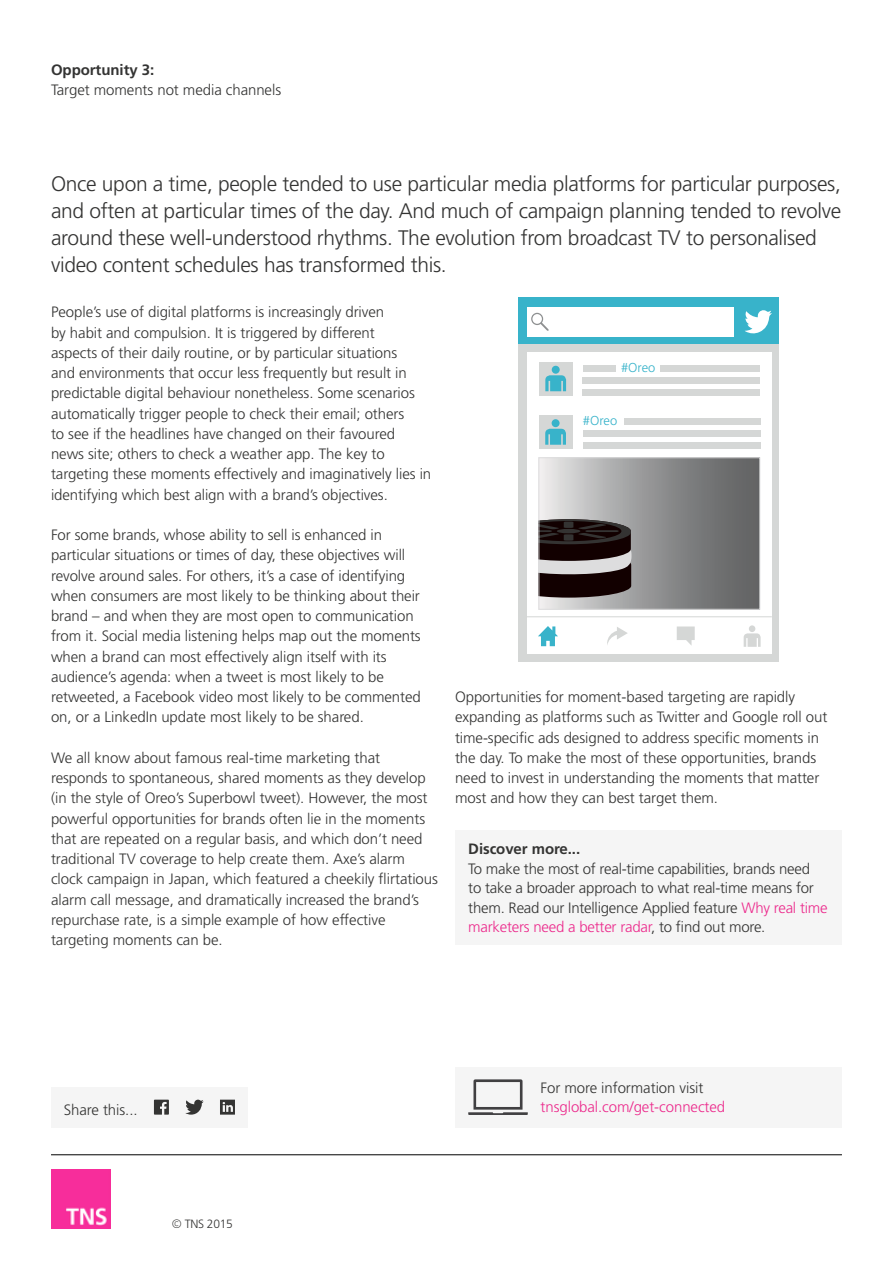
<style>
.page{position:relative;width:893px;height:1263px;background:#fff}
.page>*{position:absolute;margin:0;border:0;box-sizing:border-box;transform-origin:0 0}
.t1{font:300 21px/27px "Frutiger LT Std";letter-spacing:-.015em;color:#343433}
.t2{font:300 15px/20.2px "Frutiger LT Std";letter-spacing:-.005em;color:#343433}
.t3{font:700 15px "Frutiger LT Std";letter-spacing:-.005em;color:#343433}
.t4{font:300 15px "Frutiger LT Std";letter-spacing:-.005em;color:#ec2a8c}
.t5{font:300 12.9px "Frutiger LT Std";color:#38b3ca}
.t6{font:300 12px "Frutiger LT Std";letter-spacing:-.025em;color:#343433}
.s1{color:#ec2a8c}
.s2{font-family:"DIN Pro"}
</style>
<div class="page">
<hr style="left:51px;top:1154px;width:791px;height:1px;background:#000">
<img style="left:51px;top:1169px;width:60px;height:60px">
<div style="left:519px;top:336px;width:260px;height:326px;background:#d5d7d6"></div>
<div style="left:519px;top:297px;width:260px;height:47px;background:#38b3ca"></div>
<div style="left:527px;top:352px;width:245px;height:301px;background:#fff"></div>
<div style="left:527px;top:307px;width:207px;height:29px;background:#fff"></div>
<svg style="left:677px;top:626px;width:18px;height:20px"></svg>
<svg style="left:607px;top:627px;width:21px;height:18px"></svg>
<hr style="left:527px;top:616px;width:245px;height:1px;background:#d4d6d5">
<svg style="left:531px;top:313px;width:18px;height:18px"></svg>
<svg style="left:745px;top:310px;width:27px;height:24px"></svg>
<svg style="left:538px;top:626px;width:20px;height:20px"></svg>
<svg style="left:744px;top:633px;width:17px;height:14px"></svg>
<div style="left:749px;top:625px;width:6px;height:7px;background:#d5d7d6;border-radius:50%"></div>
<div style="left:583px;top:377px;width:177px;height:6px;background:#d5d7d6"></div>
<div style="left:583px;top:365px;width:32px;height:7px;background:#d5d7d6"></div>
<div style="left:539px;top:362px;width:33px;height:33px;background:#d5d7d6"></div>
<svg style="left:545px;top:375px;width:21px;height:16px"></svg>
<div style="left:552px;top:366px;width:8px;height:8px;background:#38b3ca;border-radius:50%"></div>
<div style="left:539px;top:415px;width:33px;height:34px;background:#d5d7d6"></div>
<svg style="left:545px;top:429px;width:21px;height:16px"></svg>
<div style="left:552px;top:419px;width:8px;height:8px;background:#38b3ca;border-radius:50%"></div>
<div style="left:583px;top:389px;width:177px;height:6px;background:#d5d7d6"></div>
<div style="left:583px;top:430px;width:177px;height:6px;background:#d5d7d6"></div>
<div style="left:624px;top:418px;width:136px;height:7px;background:#d5d7d6"></div>
<div style="left:583px;top:442px;width:177px;height:6px;background:#d5d7d6"></div>
<div style="left:660px;top:365px;width:100px;height:7px;background:#d5d7d6"></div>
<div style="left:539px;top:458px;width:221px;height:151px;background:linear-gradient(to right,#e4e3e3,#545556)"></div>
<svg style="left:540px;top:519px;width:91px;height:79px;background:#423636"></svg>
<div style="left:538px;top:457px;width:222px;height:153px;border:1px solid #ddddde"></div>
<div style="left:455px;top:830px;width:387px;height:115px;background:#f5f5f5"></div>
<div style="left:455px;top:1067px;width:387px;height:60px;background:#f5f5f5"></div>
<svg style="left:468px;top:1079px;width:60px;height:36px"></svg>
<div style="left:51px;top:1087px;width:197px;height:40px;background:#f5f5f5"></div>
<svg style="left:154px;top:1100px;width:15px;height:14px"></svg>
<svg style="left:185px;top:1100px;width:19px;height:14px"></svg>
<svg style="left:220px;top:1100px;width:15px;height:14px"></svg>
<p class="t3" style="left:51px;top:61px;width:105px">Opportunity 3:</p>
<p class="t2" style="left:51px;top:79px;width:232px">Target moments not media channels</p>
<p class="t1" style="left:51px;top:171px;width:792px">Once upon a time, people tended to use particular media platforms for particular purposes, and often at particular times of the day. And much of campaign planning tended to revolve around these well-understood rhythms. The evolution from broadcast TV to personalised video content schedules has transformed this.</p>
<p class="t2" style="left:51px;top:302px;width:382px">People’s use of digital platforms is increasingly driven<br>by habit and compulsion. It is triggered by different<br>aspects of their daily routine, or by particular situations<br>and environments that occur less frequently but result in predictable digital behaviour nonetheless. Some scenarios automatically trigger people to check their email; others<br>to see if the headlines have changed on their favoured news site; others to check a weather app. The key to targeting these moments effectively and imaginatively lies in identifying which best align with a brand’s objectives.</p>
<p class="t2" style="left:51px;top:525px;width:371px">For some brands, whose ability to sell is enhanced in particular situations or times of day, these objectives will revolve around sales. For others, it’s a case of identifying when consumers are most likely to be thinking about their brand – and when they are most open to communication from it. Social media listening helps map out the moments when a brand can most effectively align itself with its audience’s agenda: when a tweet is most likely to be retweeted, a Facebook video most likely to be commented on, or a LinkedIn update most likely to be shared.</p>
<p class="t2" style="left:51px;top:748px;width:388px">We all know about famous real-time marketing that responds to spontaneous, shared moments as they develop (in the style of Oreo’s Superbowl tweet). However, the most powerful opportunities for brands often lie in the moments that are repeated on a regular basis, and which don’t need traditional TV coverage to help create them. Axe’s alarm clock campaign in Japan, which featured a cheekily flirtatious alarm call message, and dramatically increased the brand’s repurchase rate, is a simple example of how effective targeting moments can be.</p>
<p class="t5" style="left:621px;top:360px;width:36px">#Oreo</p>
<p class="t5" style="left:583px;top:413px;width:36px">#Oreo</p>
<p class="t2" style="left:455px;top:687px;width:374px">Opportunities for moment-based targeting are rapidly expanding as platforms such as Twitter and Google roll out time-specific ads designed to address specific moments in the day. To make the most of these opportunities, brands need to invest in understanding the moments that matter most and how they can best target them.</p>
<p class="t3" style="left:468px;top:840px;width:113px">Discover more...</p>
<p class="t2" style="left:468px;top:859px;width:361px;line-height:19.5px">To make the most of real-time capabilities, brands need<br>to take a broader approach to what real-time means for them. Read our Intelligence Applied feature <span class="s1">Why real time marketers need a better radar</span>, to find out more.</p>
<p class="t2" style="left:64px;top:1099px;width:75px">Share this...</p>
<p class="t6" style="left:171px;top:1217px;width:63px"><span class="s2">©</span> TNS 2015</p>
<p class="t2" style="left:540px;top:1078px;width:164px">For more information visit</p>
<p class="t4" style="left:540px;top:1099px;width:186px">tnsglobal.com/get-connected</p>
</div>
